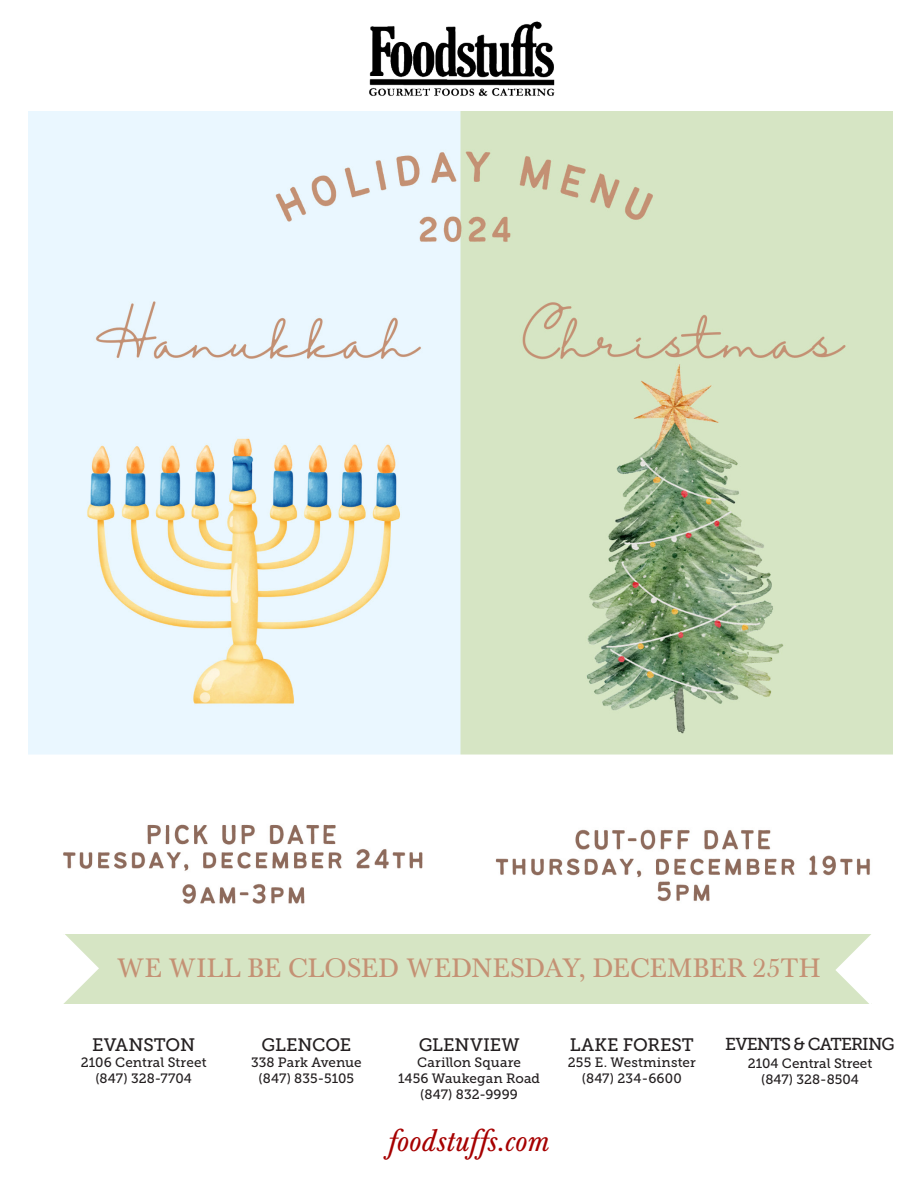
<style>
.page{position:relative;width:918px;height:1188px;background:#fff}
.page>*{position:absolute;margin:0;border:0;box-sizing:border-box;transform-origin:0 0}
.t1{font:italic 30px "Baskerville BE";color:#a60000}
.t2{font:26.25px "Baskerville BE";letter-spacing:.015em;color:#c49174}
.t3{font:18px "Museo Slab 500";letter-spacing:-.005em;color:#231f20}
.t4{font:17.25px "Museo Slab 500";letter-spacing:-.05em;color:#231f20}
.t5{font:13.5px "Museo Slab 500";letter-spacing:.005em;color:#231f20}
</style>
<div class="page">
<img style="left:29px;top:112px;width:863px;height:792px">
<div style="left:64px;top:934px;width:808px;height:70px;background:#d6e5c4"></div>
<svg style="left:63px;top:934px;width:36px;height:70px"></svg>
<svg style="left:836px;top:934px;width:36px;height:70px"></svg>
<img style="left:347px;top:21px;width:227px;height:95px">
<p class="t2" style="left:117px;top:953px;width:705px">WE WILL BE CLOSED WEDNESDAY, DECEMBER 25TH</p>
<p class="t3" style="left:92px;top:1034px;width:104px">EVANSTON</p>
<p class="t5" style="left:81px;top:1055px;width:127px">2106 Central Street</p>
<p class="t5" style="left:95px;top:1071px;width:98px">(847) 328-7704</p>
<p class="t3" style="left:262px;top:1034px;width:91px">GLENCOE</p>
<p class="t5" style="left:251px;top:1055px;width:112px">338 Park Avenue</p>
<p class="t5" style="left:259px;top:1071px;width:97px">(847) 835-5105</p>
<p class="t3" style="left:419px;top:1034px;width:102px">GLENVIEW</p>
<p class="t5" style="left:417px;top:1055px;width:105px">Carillon Square</p>
<p class="t5" style="left:398px;top:1071px;width:143px">1456 Waukegan Road</p>
<p class="t5" style="left:420px;top:1087px;width:99px">(847) 832-9999</p>
<p class="t1" style="left:387px;top:1124px;width:162px">foodstuffs.com</p>
<p class="t3" style="left:570px;top:1034px;width:126px">LAKE FOREST</p>
<p class="t5" style="left:568px;top:1055px;width:129px">255 E. Westminster</p>
<p class="t5" style="left:582px;top:1071px;width:101px">(847) 234-6600</p>
<p class="t4" style="left:725px;top:1035px;width:171px">EVENTS &amp; CATERING</p>
<p class="t5" style="left:748px;top:1056px;width:126px">2104 Central Street</p>
<p class="t5" style="left:761px;top:1072px;width:99px">(847) 328-8504</p>
</div>
